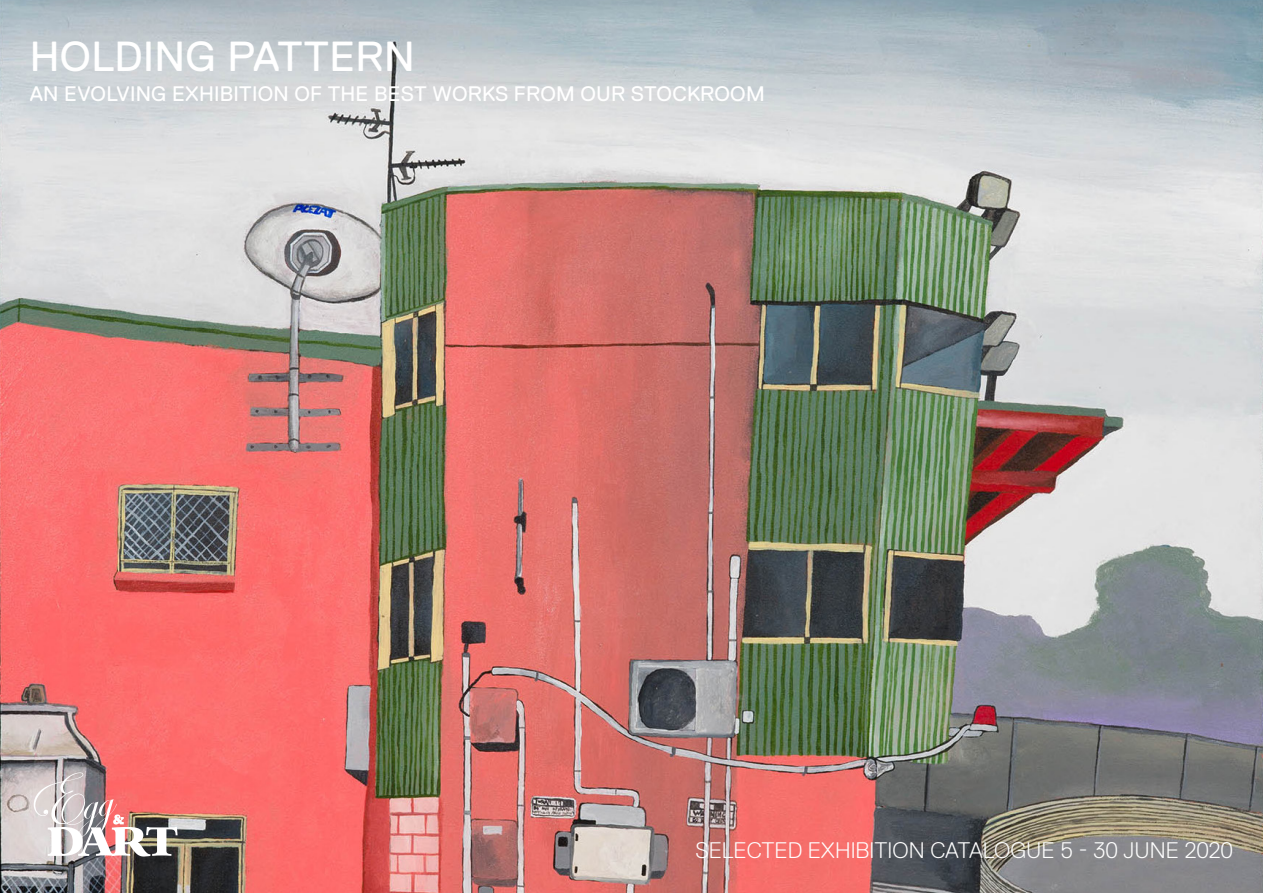
<style>
.page{position:relative;width:1263px;height:893px;background:#fff}
.page>*{position:absolute;margin:0;border:0;box-sizing:border-box;transform-origin:0 0}
.t1{font:42px "Replica";letter-spacing:.01em;color:#fff}
.t2{font:300 22.5px "Replica";color:#fff}
.t3{font:21px "Replica";letter-spacing:.01em;color:#fff}
</style>
<div class="page">
<img style="left:0;top:0;width:1263px;height:893px">
<svg style="left:33px;top:772px;width:145px;height:84px"></svg>
<p class="t1" style="left:30px;top:33px;width:387px">HOLDING PATTERN</p>
<p class="t3" style="left:30px;top:82px;width:736px">AN EVOLVING EXHIBITION OF THE BEST WORKS FROM OUR STOCKROOM</p>
<p class="t2" style="left:696px;top:838px;width:539px">SELECTED EXHIBITION CATALOGUE 5 - 30 JUNE 2020</p>
</div>
